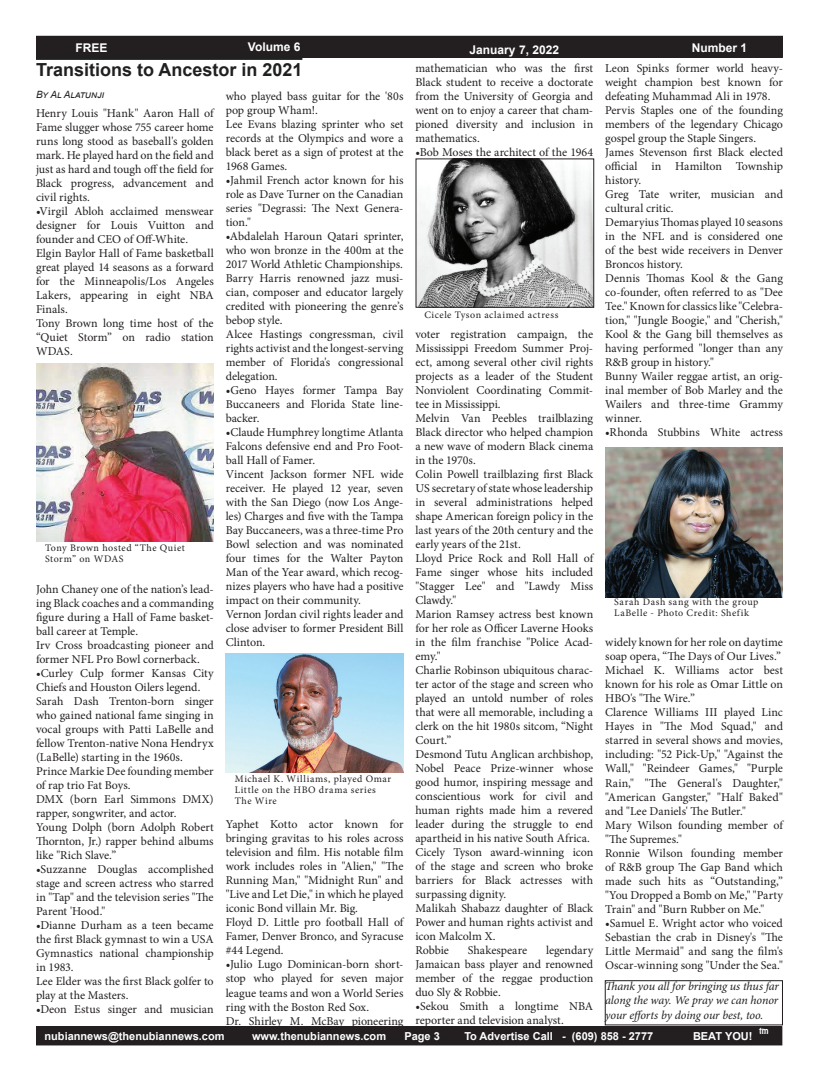
<style>
.page{position:relative;width:819px;height:1080px;background:#fff}
.page>*{position:absolute;margin:0;border:0;box-sizing:border-box;transform-origin:0 0}
.t1{font:700 18px "Arial";color:#1f2020}
.t2{font:12px/14px "Minion Pro";letter-spacing:-.005em;color:#231f20}
.t3{font:italic 12px/14.4px "Minion Pro";letter-spacing:-.01em;color:#231f20;text-align:justify}
.t4{font:700 12px "Arial";color:#fff}
.t5{font:700 11px "Arial";color:#fff}
.t6{font:10px/11px "Minion Pro";letter-spacing:.055em;color:#231f20}
.t7{font:italic 10px "Arial";color:#1f2020}
.t8{font:8px "Hobo Std";color:#fff}
</style>
<div class="page">
<div style="left:36px;top:36px;width:746px;height:21px;background:#231f20"></div>
<div style="left:36px;top:36px;width:747px;height:22px;border:1px solid #231f20"></div>
<div style="left:36px;top:1027px;width:746px;height:18px;background:#231f20"></div>
<div style="left:36px;top:1026px;width:746px;height:19px;border:1px solid #231f20"></div>
<hr style="left:36px;top:57px;width:266px;height:3px;background:#1f2020">
<img style="left:36px;top:364px;width:178px;height:178px">
<img style="left:605px;top:448px;width:178px;height:150px">
<img style="left:226px;top:654px;width:178px;height:118px">
<img style="left:418px;top:160px;width:174px;height:146px">
<div style="left:416px;top:158px;width:178px;height:150px;border:1px solid #231f20"></div>
<div style="left:605px;top:980px;width:178px;height:45px;border:1px solid #231f20"></div>
<p class="t4" style="left:76px;top:39px;width:34px">FREE</p>
<p class="t4" style="left:248px;top:38px;width:54px">Volume 6</p>
<p class="t4" style="left:470px;top:41px;width:91px">January 7, 2022</p>
<p class="t4" style="left:692px;top:39px;width:57px">Number 1</p>
<h1 class="t1" style="left:36px;top:57px;width:268px">Transitions to Ancestor in 2021</h1>
<p class="t7" style="left:36px;top:88px;width:70px">By Al Alatunji</p>
<p class="t2" style="left:36px;top:106px;width:179px;text-align:justify">Henry Louis "Hank" Aaron Hall of Fame slugger whose 755 career home runs long stood as baseball's golden mark. He played hard on the field and just as hard and tough off the field for Black progress, advancement and civil rights.</p>
<p class="t2" style="left:36px;top:204px;width:179px">•Virgil Abloh acclaimed menswear designer for Louis Vuitton and founder and CEO of Off-White.<br>Elgin Baylor Hall of Fame basketball great played 14 seasons as a forward for the Minneapolis/Los Angeles<br>Lakers, appearing in eight NBA<br>Finals.<br>Tony Brown long time host of the “Quiet Storm” on radio station<br>WDAS.</p>
<p class="t2" style="left:416px;top:61px;width:179px;text-align:justify">mathematician who was the first Black student to receive a doctorate from the University of Georgia and went on to enjoy a career that cham&shy;pioned diversity and inclusion in mathematics.</p>
<p class="t2" style="left:416px;top:145px;width:179px">•Bob Moses the architect of the 1964</p>
<p class="t2" style="left:605px;top:62px;width:179px">Leon Spinks former world heavy&shy;weight champion best known for defeating Muhammad Ali in 1978.<br>Pervis Staples one of the founding members of the legendary Chicago gospel group the Staple Singers.<br>James Stevenson first Black elected official in Hamilton Township history.<br>Greg Tate writer, musician and cultural critic.<br>Demaryius Thomas played 10 seasons in the NFL and is considered one of the best wide receivers in Denver<br>Broncos history.<br>Dennis Thomas Kool &amp; the Gang co-founder, often referred to as "Dee<br>Tee." Known for classics like "Celebra&shy;tion," "Jungle Boogie," and "Cherish,"<br>Kool &amp; the Gang bill themselves as having performed "longer than any<br>R&amp;B group in history."<br>Bunny Wailer reggae artist, an orig&shy;inal member of Bob Marley and the<br>Wailers and three-time Grammy winner.</p>
<p class="t2" style="left:605px;top:426px;width:179px">•Rhonda Stubbins White actress</p>
<p class="t2" style="left:226px;top:90px;width:179px">who played bass guitar for the '80s pop group Wham!.<br>Lee Evans blazing sprinter who set records at the Olympics and wore a black beret as a sign of protest at the<br>1968 Games.</p>
<p class="t2" style="left:226px;top:174px;width:179px;text-align:justify">•Jahmil French actor known for his role as Dave Turner on the Canadian series "Degrassi: The Next Genera&shy;tion."</p>
<p class="t2" style="left:226px;top:230px;width:179px">•Abdalelah Haroun Qatari sprinter, who won bronze in the 400m at the<br>2017 World Athletic Championships.<br>Barry Harris renowned jazz musi&shy;cian, composer and educator largely credited with pioneering the genre’s bebop style.<br>Alcee Hastings congressman, civil rights activist and the longest-serving member of Florida's congressional delegation.</p>
<p class="t2" style="left:226px;top:384px;width:179px;text-align:justify">•Geno Hayes former Tampa Bay Buccaneers and Florida State line&shy;backer.</p>
<p class="t2" style="left:226px;top:426px;width:179px">•Claude Humphrey longtime Atlanta<br>Falcons defensive end and Pro Foot&shy;ball Hall of Famer.<br>Vincent Jackson former NFL wide receiver. He played 12 year, seven with the San Diego (now Los Ange&shy;les) Charges and five with the Tampa<br>Bay Buccaneers, was a three-time Pro<br>Bowl selection and was nominated four times for the Walter Payton<br>Man of the Year award, which recog&shy;nizes players who have had a positive impact on their community.<br>Vernon Jordan civil rights leader and close adviser to former President Bill<br>Clinton.</p>
<p class="t6" style="left:424px;top:309px;width:135px">Cicele Tyson aclaimed actress</p>
<p class="t2" style="left:416px;top:327px;width:179px">voter registration campaign, the<br>Mississippi Freedom Summer Proj&shy;ect, among several other civil rights projects as a leader of the Student<br>Nonviolent Coordinating Commit&shy;tee in Mississippi.<br>Melvin Van Peebles trailblazing<br>Black director who helped champion a new wave of modern Black cinema in the 1970s.<br>Colin Powell trailblazing first Black<br>US secretary of state whose leadership in several administrations helped shape American foreign policy in the last years of the 20th century and the early years of the 21st.<br>Lloyd Price Rock and Roll Hall of<br>Fame singer whose hits included "Stagger Lee" and "Lawdy Miss<br>Clawdy."<br>Marion Ramsey actress best known for her role as Officer Laverne Hooks in the film franchise "Police Acad&shy;emy."<br>Charlie Robinson ubiquitous charac&shy;ter actor of the stage and screen who played an untold number of roles that were all memorable, including a clerk on the hit 1980s sitcom, “Night<br>Court.”<br>Desmond Tutu Anglican archbishop,<br>Nobel Peace Prize-winner whose good humor, inspiring message and conscientious work for civil and human rights made him a revered leader during the struggle to end apartheid in his native South Africa.<br>Cicely Tyson award-winning icon of the stage and screen who broke barriers for Black actresses with surpassing dignity.<br>Malikah Shabazz daughter of Black<br>Power and human rights activist and icon Malcolm X.<br>Robbie</p>
<p class="t6" style="left:45px;top:542px;width:142px">Tony Brown hosted “The Quiet<br>Storm” on WDAS</p>
<p class="t2" style="left:36px;top:582px;width:179px">John Chaney one of the nation’s lead&shy;ing Black coaches and a commanding figure during a Hall of Fame basket&shy;ball career at Temple.<br>Irv Cross broadcasting pioneer and former NFL Pro Bowl cornerback.</p>
<p class="t2" style="left:36px;top:666px;width:179px">•Curley Culp former Kansas City<br>Chiefs and Houston Oilers legend.<br>Sarah Dash Trenton-born singer who gained national fame singing in vocal groups with Patti LaBelle and fellow Trenton-native Nona Hendryx (LaBelle) starting in the 1960s.<br>Prince Markie Dee founding member of rap trio Fat Boys.<br>DMX (born Earl Simmons DMX) rapper, songwriter, and actor.<br>Young Dolph (born Adolph Robert<br>Thornton, Jr.) rapper behind albums like "Rich Slave.”</p>
<p class="t2" style="left:36px;top:862px;width:179px;text-align:justify">•Suzzanne Douglas accomplished stage and screen actress who starred in "Tap" and the television series "The Parent 'Hood."</p>
<p class="t2" style="left:36px;top:918px;width:179px">•Dianne Durham as a teen became the first Black gymnast to win a USA<br>Gymnastics national championship in 1983.<br>Lee Elder was the first Black golfer to play at the Masters.</p>
<p class="t2" style="left:36px;top:1003px;width:179px">•Deon Estus singer and musician</p>
<p class="t6" style="left:614px;top:597px;width:146px">Sarah Dash sang with the group<br>LaBelle - Photo Credit: Shefik</p>
<p class="t2" style="left:605px;top:636px;width:179px">widely known for her role on daytime soap opera, “The Days of Our Lives.”<br>Michael K. Williams actor best known for his role as Omar Little on<br>HBO's "The Wire.”<br>Clarence Williams III played Linc<br>Hayes in "The Mod Squad," and starred in several shows and movies, including: "52 Pick-Up," "Against the<br>Wall," "Reindeer Games," "Purple<br>Rain," "The General's Daughter," "American Gangster," "Half Baked" and "Lee Daniels' The Butler."<br>Mary Wilson founding member of "The Supremes."<br>Ronnie Wilson founding member of R&amp;B group The Gap Band which made such hits as “Outstanding,” "You Dropped a Bomb on Me," "Party<br>Train" and "Burn Rubber on Me."</p>
<p class="t2" style="left:605px;top:916px;width:179px;text-align:justify">•Samuel E. Wright actor who voiced Sebastian the crab in Disney's "The Little Mermaid" and sang the film's Oscar-winning song "Under the Sea."</p>
<p class="t6" style="left:235px;top:773px;width:158px">Michael K. Williams, played Omar<br>Little on the HBO drama series<br>The Wire</p>
<p class="t2" style="left:226px;top:818px;width:179px">Yaphet Kotto actor known for bringing gravitas to his roles across television and film. His notable film work includes roles in "Alien," "The<br>Running Man," "Midnight Run" and "Live and Let Die," in which he played iconic Bond villain Mr. Big.<br>Floyd D. Little pro football Hall of<br>Famer, Denver Bronco, and Syracuse #44 Legend.</p>
<p class="t2" style="left:226px;top:958px;width:179px">•Julio Lugo Dominican-born short&shy;stop who played for seven major league teams and won a World Series ring with the Boston Red Sox.<br>Dr. Shirley M. McBay pioneering</p>
<p class="t2" style="left:416px;top:944px;width:179px;text-align:justify;text-indent:131px">legendary Jamaican bass player and renowned member of the reggae production duo Sly &amp; Robbie.</p>
<p class="t2" style="left:416px;top:1000px;width:179px">•Sekou Smith a longtime NBA reporter and television analyst.</p>
<p class="t2" style="left:468px;top:944px;width:61px">Shakespeare</p>
<p class="t3" style="left:605px;top:979px;width:175px">Thank you all for bringing us thus far along the way. We pray we can honor your efforts by doing our best, too.</p>
<p class="t8" style="left:759px;top:1026px;width:11px">tm</p>
<p class="t5" style="left:45px;top:1029px;width:182px">nubiannews@thenubiannews.com</p>
<p class="t5" style="left:252px;top:1029px;width:136px">www.thenubiannews.com</p>
<p class="t5" style="left:404px;top:1029px;width:37px">Page 3</p>
<p class="t5" style="left:464px;top:1029px;width:190px">To Advertise Call - (609) 858 - 2777</p>
<p class="t5" style="left:693px;top:1029px;width:61px">BEAT YOU!</p>
</div>
